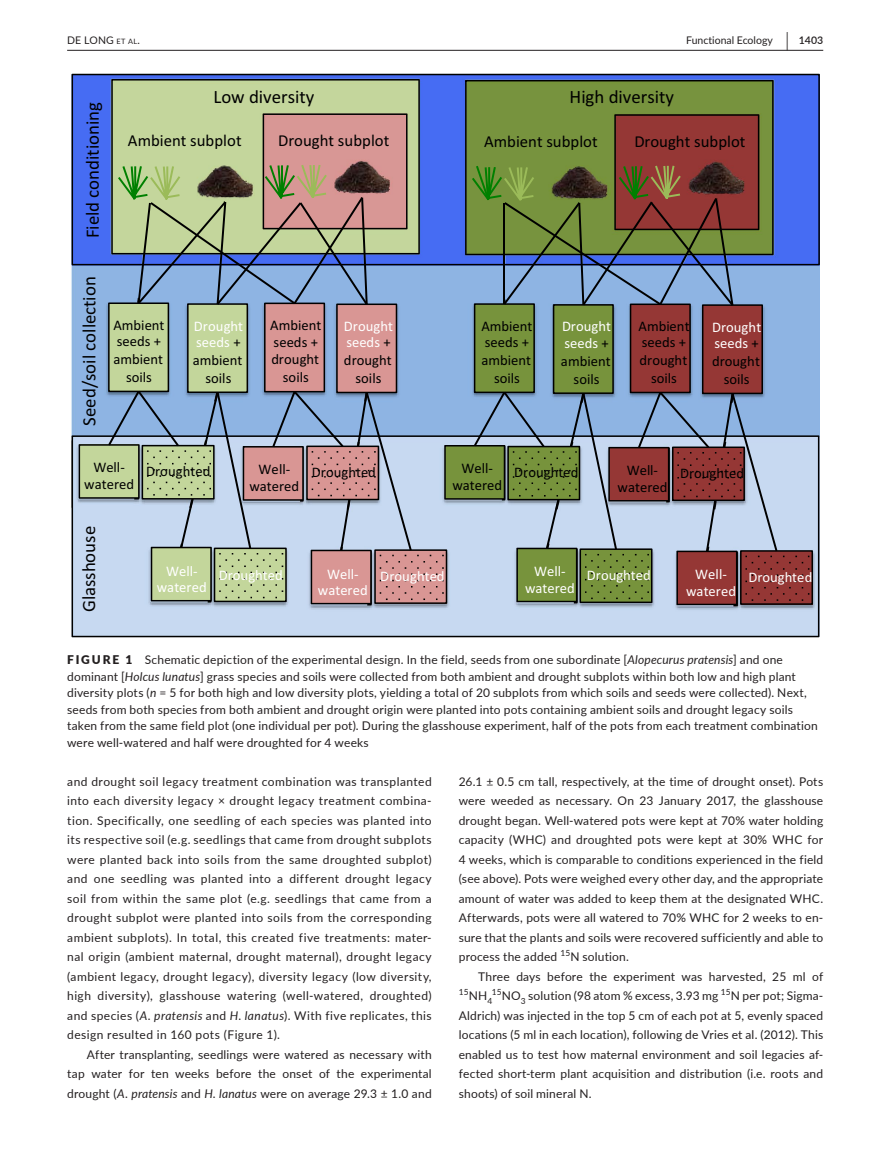
<style>
.page{position:relative;width:893px;height:1174px;background:#fff}
.page>*{position:absolute;margin:0;border:0;box-sizing:border-box;transform-origin:0 0}
.t1{font:600 19.5px "Lato";color:#231f20;scale:.48 1}
.t2{font:18.9px "Calibri";color:#000}
.t3{font:16.8px "Calibri";color:#000}
.t4{font:14.55px/17.4px "Calibri";color:#000;text-align:center}
.t5{font:14.55px/16.8px "Calibri";color:#fff;text-align:center}
.t6{font:12px/19.5px "Lato";letter-spacing:.015em;color:#231f20;text-align:justify}
.t7{font:10.5px "Lato";color:#231f20}
.t8{font:10.5px "Lato";letter-spacing:.02em;color:#231f20}
.t9{font:600 10.5px "Lato";color:#231f20}
.t10{font:8.4px "Lato";color:#231f20}
.s1{font-size:7.35px}
.s2{color:#fff}
.s3{font-weight:900}
.s4{font-style:italic}
.s5{font-size:12px}
</style>
<div class="page">
<hr style="left:67px;top:50px;width:756px;height:1px;background:#231f20">
<svg style="left:72px;top:435px;width:747px;height:202px;background:#b9cae0"></svg>
<svg style="left:71px;top:73px;width:749px;height:193px;background:#4664cd"></svg>
<svg style="left:111px;top:79px;width:309px;height:34px;background:#b9ca93"></svg>
<svg style="left:465px;top:80px;width:309px;height:33px;background:#708b3a"></svg>
<svg style="left:79px;top:113px;width:736px;height:492px;background:#94989a"></svg>
<h1 class="t1" style="left:786px;top:26px;width:7px">|</h1>
<p class="t8" style="left:67px;top:33px;width:74px">DE LONG <span class="s1">et al</span>.</p>
<p class="t7" style="left:686px;top:33px;width:88px">Functional Ecology</p>
<p class="t9" style="left:799px;top:33px;width:26px">1403</p>
<h2 class="t2" style="left:81px;top:238px;width:138px;rotate:-90deg">Field conditioning</h2>
<h2 class="t2" style="left:213px;top:84px;width:102px">Low diversity</h2>
<h3 class="t3" style="left:128px;top:130px;width:115px">Ambient subplot</h3>
<h3 class="t3" style="left:278px;top:130px;width:113px">Drought subplot</h3>
<h2 class="t2" style="left:570px;top:85px;width:106px">High diversity</h2>
<h3 class="t3" style="left:484px;top:131px;width:115px">Ambient subplot</h3>
<h3 class="t3" style="left:634px;top:131px;width:113px">Drought subplot</h3>
<h2 class="t2" style="left:77px;top:425px;width:151px;rotate:-90deg">Seed/soil collection</h2>
<p class="t4" style="left:113px;top:316px;width:53px">Ambient seeds + ambient soils</p>
<p class="t4" style="left:193px;top:317px;width:52px"><span class="s2">Drought seeds</span> + ambient soils</p>
<p class="t4" style="left:270px;top:316px;width:53px">Ambient seeds + drought soils</p>
<p class="t4" style="left:344px;top:317px;width:51px"><span class="s2">Drought seeds</span> + drought soils</p>
<p class="t4" style="left:481px;top:317px;width:52px">Ambient seeds + ambient soils</p>
<p class="t4" style="left:561px;top:318px;width:52px"><span class="s2">Drought seeds</span> + ambient soils</p>
<p class="t4" style="left:638px;top:317px;width:53px">Ambient seeds + drought soils</p>
<p class="t4" style="left:712px;top:318px;width:51px"><span class="s2">Drought seeds</span> + drought soils</p>
<p class="t4" style="left:84px;top:459px;width:51px;line-height:16.6px">Well&shy;watered</p>
<p class="t4" style="left:146px;top:463px;width:66px">Droughted</p>
<p class="t4" style="left:249px;top:461px;width:51px;line-height:16.8px">Well&shy;watered</p>
<p class="t4" style="left:312px;top:463px;width:66px">Droughted</p>
<p class="t4" style="left:452px;top:460px;width:51px;line-height:17px">Well&shy;watered</p>
<p class="t4" style="left:514px;top:464px;width:66px">Droughted</p>
<p class="t4" style="left:618px;top:462px;width:51px;line-height:16.6px">Well&shy;watered</p>
<p class="t4" style="left:680px;top:464px;width:66px">Droughted</p>
<h2 class="t2" style="left:77px;top:612px;width:88px;rotate:-90deg">Glasshouse</h2>
<p class="t5" style="left:157px;top:562px;width:51px">Well&shy;watered</p>
<p class="t5" style="left:219px;top:566px;width:66px">Droughted</p>
<p class="t5" style="left:318px;top:565px;width:51px">Well&shy;watered</p>
<p class="t5" style="left:380px;top:568px;width:66px">Droughted</p>
<p class="t5" style="left:525px;top:563px;width:51px">Well&shy;watered</p>
<p class="t5" style="left:587px;top:567px;width:65px">Droughted</p>
<p class="t5" style="left:686px;top:566px;width:51px">Well&shy;watered</p>
<p class="t5" style="left:748px;top:569px;width:65px">Droughted</p>
<p class="t6" style="left:67px;top:651px;width:752px;line-height:16.5px;text-align:left"><span class="s3">FIGURE 1</span> Schematic depiction of the experimental design. In the field, seeds from one subordinate [<span class="s4">Alopecurus pratensis</span>] and one dominant [<span class="s4">Holcus lunatus</span>] grass species and soils were collected from both ambient and drought subplots within both low and high plant diversity plots (<span class="s4">n</span> = 5 for both high and low diversity plots, yielding a total of 20 subplots from which soils and seeds were collected). Next, seeds from both species from both ambient and drought origin were planted into pots containing ambient soils and drought legacy soils taken from the same field plot (one individual per pot). During the glasshouse experiment, half of the pots from each treatment combination were well‐watered and half were droughted for 4 weeks</p>
<p class="t6" style="left:67px;top:771px;width:366px">and drought soil legacy treatment combination was transplanted into each diversity legacy × drought legacy treatment combina&shy;tion. Specifically, one seedling of each species was planted into its respective soil (e.g. seedlings that came from drought subplots were planted back into soils from the same droughted subplot) and one seedling was planted into a different drought legacy soil from within the same plot (e.g. seedlings that came from a drought subplot were planted into soils from the corresponding ambient subplots). In total, this created five treatments: mater&shy;nal origin (ambient maternal, drought maternal), drought legacy (ambient legacy, drought legacy), diversity legacy (low diversity, high diversity), glasshouse watering (well‐watered, droughted) and species (<span class="s4">A. pratensis</span> and <span class="s4">H. lanatus</span>). With five replicates, this design resulted in 160 pots (Figure 1).</p>
<p class="t6" style="left:67px;top:1044px;width:366px;text-indent:20px">After transplanting, seedlings were watered as necessary with tap water for ten weeks before the onset of the experimental drought (<span class="s4">A. pratensis</span> and <span class="s4">H. lanatus</span> were on average 29.3 ± 1.0 and</p>
<p class="t6" style="left:459px;top:771px;width:366px">26.1 ± 0.5 cm tall, respectively, at the time of drought onset). Pots were weeded as necessary. On 23 January 2017, the glasshouse drought began. Well‐watered pots were kept at 70% water holding capacity (WHC) and droughted pots were kept at 30% WHC for 4 weeks, which is comparable to conditions experienced in the field (see above). Pots were weighed every other day, and the appropriate amount of water was added to keep them at the designated WHC.<br>Afterwards, pots were all watered to 70% WHC for 2 weeks to en&shy;sure that the plants and soils were recovered sufficiently and able to process the added <sup>15</sup>N solution.</p>
<p class="t6" style="left:478px;top:966px;width:346px">Three days before the experiment was harvested, 25 ml of</p>
<p class="t10" style="left:459px;top:985px;width:35px">15<span class="s5">NH</span>4</p>
<p class="t6" style="left:459px;top:985px;width:366px;text-indent:33px"><sup>15</sup>NO<sub>3</sub> solution (98 atom % excess, 3.93 mg <sup>15</sup>N per pot; Sigma‐ Aldrich) was injected in the top 5 cm of each pot at 5, evenly spaced locations (5 ml in each location), following de Vries et al. (2012). This enabled us to test how maternal environment and soil legacies af&shy;fected short‐term plant acquisition and distribution (i.e. roots and shoots) of soil mineral N.</p>
</div>
